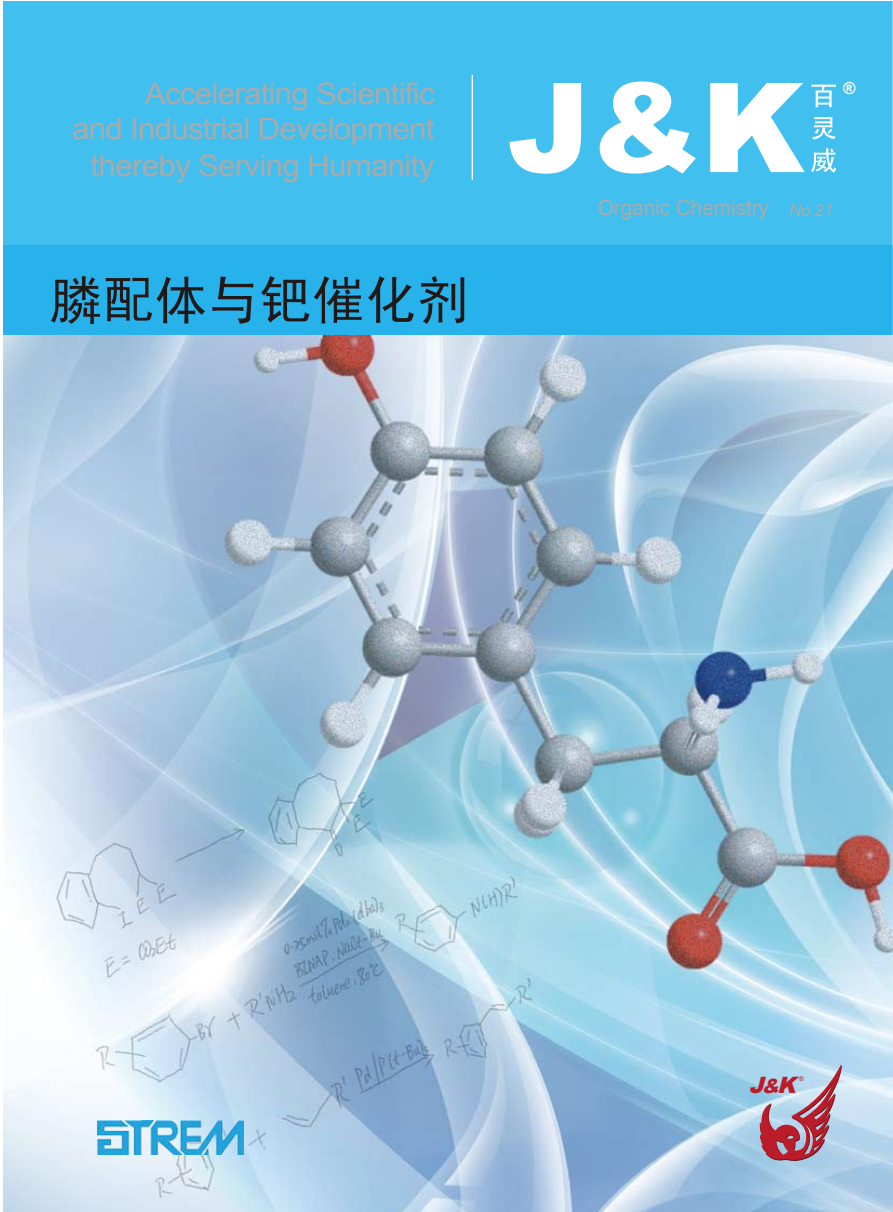
<style>
.page{position:relative;width:893px;height:1212px;background:#fff}
.page>*{position:absolute;margin:0;border:0;box-sizing:border-box;transform-origin:0 0}
.t1{font:900 124.5px "Arial";color:#fff}
.t2{font:52.5px "Sim Hei";color:#221815}
.t3{font:29.55px/36.8px "Arial";letter-spacing:-.025em;color:#aaa;text-align:right;scale:1.06 1}
.t4{font:italic 900 22.5px "Arial";color:#bb1c29}
.t5{font:21px "Arial";color:#aaabab}
.t6{font:900 16.65px "Arial";color:#fff}
.s1{font-style:italic;font-size:16.2px}
.s2{font-size:19.5px}
</style>
<div class="page">
<div style="left:3px;top:2px;width:890px;height:386px;background:#41bfef"></div>
<div style="left:3px;top:245px;width:890px;height:107px;background:#27b2ec"></div>
<svg style="left:812px;top:84px;width:24px;height:23px"></svg>
<svg style="left:812px;top:117px;width:24px;height:23px"></svg>
<svg style="left:811px;top:148px;width:25px;height:24px"></svg>
<hr style="left:472px;top:75px;width:1px;height:105px;background:#fff">
<img style="left:3px;top:335px;width:890px;height:877px">
<img style="left:98px;top:1121px;width:145px;height:34px">
<svg style="left:759px;top:1063px;width:83px;height:99px"></svg>
<p class="t3" style="left:145px;top:76px;width:275px">Accelerating Scientific</p>
<p class="t3" style="left:72px;top:111px;width:344px">and Industrial Development thereby Serving Humanity</p>
<p class="t2" style="left:50px;top:274px;width:421px">膦配体与钯催化剂</p>
<p class="t1" style="left:507px;top:37px;width:299px">J&amp;K</p>
<p class="t6" style="left:843px;top:76px;width:15px">®</p>
<p class="t5" style="left:598px;top:194px;width:240px">Organic Chemistry <span class="s1">No.21</span></p>
<p class="t4" style="left:749px;top:1068px;width:57px">J<span class="s2">&amp;</span>K</p>
</div>
